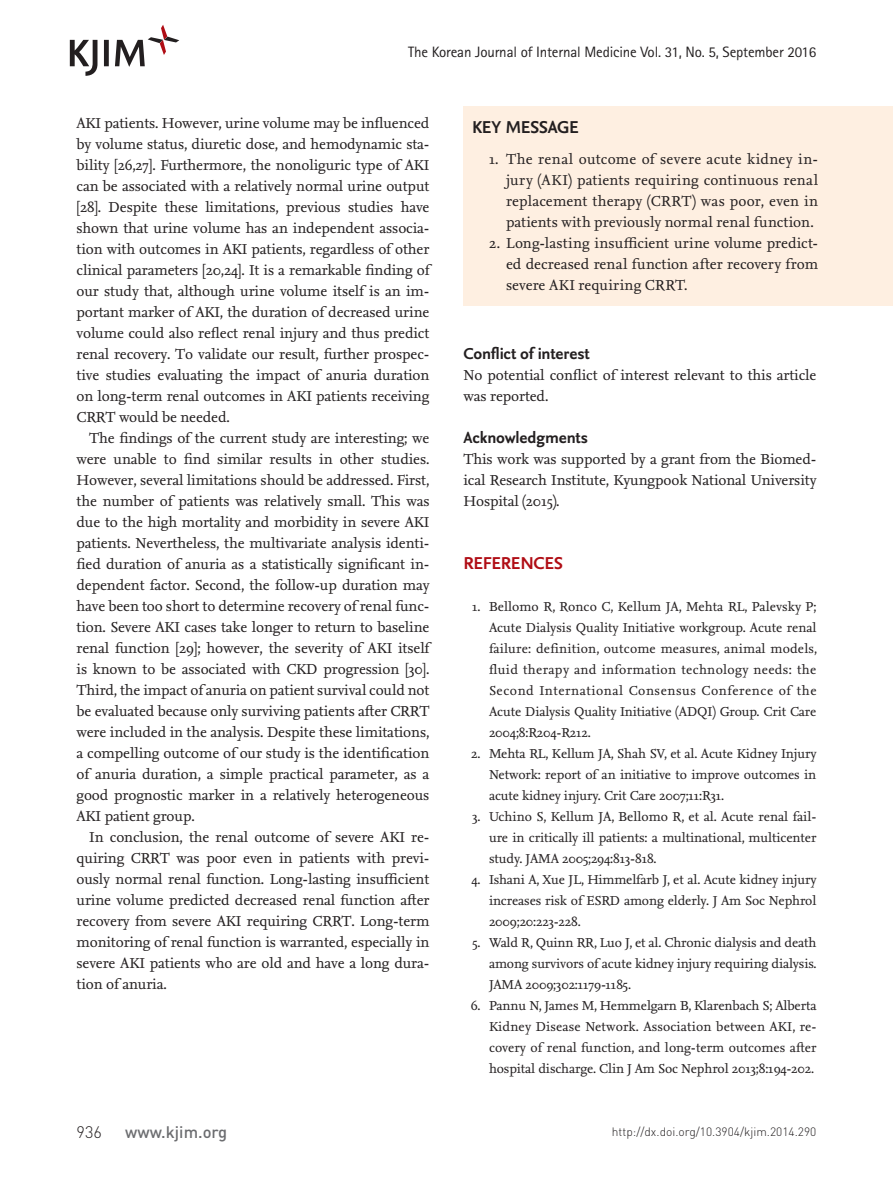
<style>
.page{position:relative;width:893px;height:1191px;background:#fff}
.page>*{position:absolute;margin:0;border:0;box-sizing:border-box;transform-origin:0 0}
.제목1{font:700 18px "Nexus Sans";letter-spacing:-.025em;color:#b00d15}
.키메세지제목{font:700 18px "Nexus Sans";letter-spacing:-.02em;color:#231f20}
.제목2{font:700 16.5px "Nexus Sans";letter-spacing:-.01em;color:#231f20}
.t1{font:500 16.5px "DIN Pro";color:#6c6d70}
.t2{font:300 16.5px "DIN Pro";color:#231f20}
.들였쓰기_본문{font:15px/21px "Nexus Serif";letter-spacing:-.01em;color:#231f20;text-align:justify}
.제목밑본문{font:15px/21px "Nexus Serif";letter-spacing:-.01em;color:#231f20}
.t3{font:15px "Rotis Sans Serif Std";letter-spacing:-.01em;color:#231f20}
.t4{font:13.5px/21px "Nexus Serif";letter-spacing:-.01em;color:#231f20;text-align:justify}
.t5{font:300 12px "DIN Pro";color:#231f20}
</style>
<div class="page">
<svg style="left:70px;top:25px;width:109px;height:51px"></svg>
<div style="left:463px;top:106px;width:430px;height:200px;background:#feefe1"></div>
<p class="t3" style="left:408px;top:43px;width:410px">The Korean Journal of Internal Medicine Vol. 31, No. 5, September 2016</p>
<p class="들였쓰기_본문" style="left:77px;top:112px;width:354px">AKI patients. However, urine volume may be influenced by volume status, diuretic dose, and hemodynamic sta&shy;bility [26,27]. Furthermore, the nonoliguric type of AKI can be associated with a relatively normal urine output [28]. Despite these limitations, previous studies have shown that urine volume has an independent associa&shy;tion with outcomes in AKI patients, regardless of other clinical parameters [20,24]. It is a remarkable finding of our study that, although urine volume itself is an im&shy;portant marker of AKI, the duration of decreased urine volume could also reflect renal injury and thus predict renal recovery. To validate our result, further prospec&shy;tive studies evaluating the impact of anuria duration on long-term renal outcomes in AKI patients receiving CRRT would be needed.</p>
<p class="들였쓰기_본문" style="left:77px;top:427px;width:354px;text-indent:13px">The findings of the current study are interesting; we were unable to find similar results in other studies.<br>However, several limitations should be addressed. First, the number of patients was relatively small. This was due to the high mortality and morbidity in severe AKI patients. Nevertheless, the multivariate analysis identi&shy;fied duration of anuria as a statistically significant in&shy;dependent factor. Second, the follow-up duration may have been too short to determine recovery of renal func&shy;tion. Severe AKI cases take longer to return to baseline renal function [29]; however, the severity of AKI itself is known to be associated with CKD progression [30].<br>Third, the impact of anuria on patient survival could not be evaluated because only surviving patients after CRRT were included in the analysis. Despite these limitations, a compelling outcome of our study is the identification of anuria duration, a simple practical parameter, as a good prognostic marker in a relatively heterogeneous AKI patient group.</p>
<p class="들였쓰기_본문" style="left:77px;top:826px;width:354px;text-indent:13px">In conclusion, the renal outcome of severe AKI re&shy;quiring CRRT was poor even in patients with previ&shy;ously normal renal function. Long-lasting insufficient urine volume predicted decreased renal function after recovery from severe AKI requiring CRRT. Long‑term monitoring of renal function is warranted, especially in severe AKI patients who are old and have a long dura&shy;tion of anuria.</p>
<p class="t2" style="left:77px;top:1120px;width:27px">936</p>
<p class="t1" style="left:125px;top:1120px;width:104px">www.kjim.org</p>
<p class="키메세지제목" style="left:472px;top:115px;width:108px">KEY MESSAGE</p>
<p class="들였쓰기_본문" style="left:506px;top:149px;width:314px;text-indent:-17px">1. The renal outcome of severe acute kidney in&shy;jury (AKI) patients requiring continuous renal replacement therapy (CRRT) was poor, even in patients with previously normal renal function.</p>
<p class="들였쓰기_본문" style="left:506px;top:233px;width:314px;text-indent:-17px">2. Long-lasting insufficient urine volume predict&shy;ed decreased renal function after recovery from severe AKI requiring CRRT.</p>
<p class="제목2" style="left:463px;top:343px;width:128px">Conflict of interest</p>
<p class="제목밑본문" style="left:463px;top:364px;width:354px">No potential conflict of interest relevant to this article was reported.</p>
<p class="제목2" style="left:463px;top:427px;width:126px">Acknowledgments</p>
<p class="제목밑본문" style="left:463px;top:448px;width:354px;text-align:justify">This work was supported by a grant from the Biomed&shy;ical Research Institute, Kyungpook National University Hospital (2015).</p>
<p class="제목1" style="left:463px;top:551px;width:101px">REFERENCES</p>
<p class="t4" style="left:489px;top:595px;width:330px;text-indent:-17px">1. Bellomo R, Ronco C, Kellum JA, Mehta RL, Palevsky P; Acute Dialysis Quality Initiative workgroup. Acute renal failure: definition, outcome measures, animal models, fluid therapy and information technology needs: the Second International Consensus Conference of the Acute Dialysis Quality Initiative (ADQI) Group. Crit Care 2004;8:R204-R212.</p>
<p class="t4" style="left:489px;top:742px;width:329px;text-indent:-18px">2. Mehta RL, Kellum JA, Shah SV, et al. Acute Kidney Injury Network: report of an initiative to improve outcomes in acute kidney injury. Crit Care 2007;11:R31.</p>
<p class="t4" style="left:489px;top:805px;width:329px;text-indent:-17px">3. Uchino S, Kellum JA, Bellomo R, et al. Acute renal fail&shy;ure in critically ill patients: a multinational, multicenter study. JAMA 2005;294:813-818.</p>
<p class="t4" style="left:489px;top:868px;width:329px;text-indent:-18px">4. Ishani A, Xue JL, Himmelfarb J, et al. Acute kidney injury increases risk of ESRD among elderly. J Am Soc Nephrol 2009;20:223-228.</p>
<p class="t4" style="left:489px;top:931px;width:329px;text-indent:-17px">5. Wald R, Quinn RR, Luo J, et al. Chronic dialysis and death among survivors of acute kidney injury requiring dialysis.<br>JAMA 2009;302:1179-1185.</p>
<p class="t4" style="left:489px;top:994px;width:329px;text-indent:-18px">6. Pannu N, James M, Hemmelgarn B, Klarenbach S; Alberta Kidney Disease Network. Association between AKI, re&shy;covery of renal function, and long-term outcomes after hospital discharge. Clin J Am Soc Nephrol 2013;8:194-202.</p>
<p class="t5" style="left:612px;top:1123px;width:206px">http://dx.doi.org/10.3904/kjim.2014.290</p>
</div>
